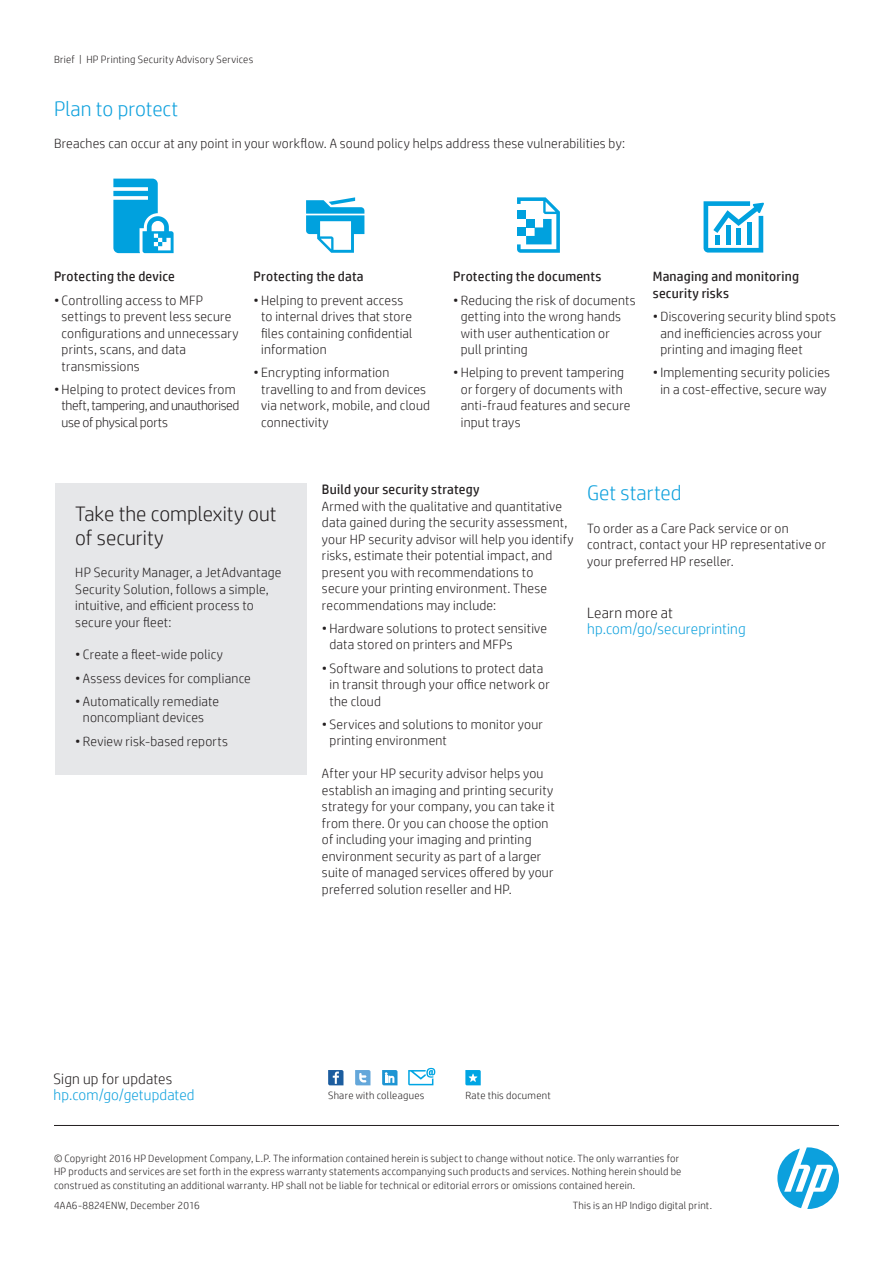
<style>
.page{position:relative;width:893px;height:1263px;background:#fff}
.page>*{position:absolute;margin:0;border:0;box-sizing:border-box;transform-origin:0 0}
.t1{font:300 21px/24px "HP Simplified";color:#231f20}
.t2{font:300 21px "HP Simplified";color:#0ca0dd}
.t3{font:300 15px "HP Simplified";letter-spacing:.01em;color:#0ca0dd}
.t4{font:300 15px "HP Simplified";letter-spacing:.01em;color:#231f20}
.t5{font:300 13.5px/16.5px "HP Simplified";letter-spacing:.015em;color:#231f20}
.t6{font:13.5px/16.5px "HP Simplified";letter-spacing:.015em;color:#231f20}
.t7{font:300 13.5px/16.5px "HP Simplified";letter-spacing:-.015em;color:#231f20}
.t8{font:300 10.5px/13.5px "HP Simplified";letter-spacing:.025em;color:#231f20}
</style>
<div class="page">
<svg style="left:465px;top:1070px;width:16px;height:15px"></svg>
<svg style="left:328px;top:1070px;width:15px;height:15px"></svg>
<svg style="left:355px;top:1070px;width:15px;height:15px"></svg>
<svg style="left:382px;top:1070px;width:15px;height:15px"></svg>
<svg style="left:408px;top:1068px;width:27px;height:17px"></svg>
<hr style="left:54px;top:1125px;width:785px;height:1px;background:#231f20">
<svg style="left:777px;top:1147px;width:62px;height:62px"></svg>
<div style="left:55px;top:483px;width:252px;height:292px;background:#e6e7e9"></div>
<svg style="left:113px;top:179px;width:61px;height:74px"></svg>
<svg style="left:306px;top:197px;width:58px;height:56px"></svg>
<svg style="left:517px;top:197px;width:43px;height:56px"></svg>
<svg style="left:703px;top:201px;width:61px;height:52px"></svg>
<p class="t8" style="left:54px;top:52px;width:201px">Brief | HP Printing Security Advisory Services</p>
<h1 class="t2" style="left:54px;top:97px;width:126px">Plan to protect</h1>
<p class="t5" style="left:54px;top:135px;width:573px">Breaches can occur at any point in your workflow. A sound policy helps address these vulnerabilities by:</p>
<p class="t6" style="left:54px;top:268px;width:122px">Protecting the device</p>
<p class="t5" style="left:62px;top:291px;width:179px;text-indent:-8px">• Controlling access to MFP settings to prevent less secure configurations and unnecessary prints, scans, and data transmissions</p>
<p class="t7" style="left:62px;top:381px;width:179px;text-indent:-8px">• Helping to protect devices from theft, tampering, and unauthorised use of physical ports</p>
<p class="t6" style="left:254px;top:268px;width:112px">Protecting the data</p>
<p class="t5" style="left:261px;top:291px;width:153px;text-indent:-8px">• Helping to prevent access to internal drives that store files containing confidential information</p>
<p class="t5" style="left:261px;top:364px;width:170px;text-indent:-8px">• Encrypting information travelling to and from devices via network, mobile, and cloud connectivity</p>
<p class="t6" style="left:453px;top:268px;width:150px">Protecting the documents</p>
<p class="t5" style="left:461px;top:291px;width:176px;text-indent:-8px">• Reducing the risk of documents getting into the wrong hands with user authentication or<br>pull printing</p>
<p class="t5" style="left:461px;top:364px;width:171px;text-indent:-8px">• Helping to prevent tampering or forgery of documents with anti-fraud features and secure input trays</p>
<p class="t6" style="left:653px;top:268px;width:148px">Managing and monitoring security risks</p>
<p class="t5" style="left:660px;top:308px;width:177px;text-indent:-8px">• Discovering security blind spots and inefficiencies across your printing and imaging fleet</p>
<p class="t5" style="left:653px;top:364px;width:179px;text-align:center">•Implementing security policies in a cost-effective, secure way</p>
<h1 class="t1" style="left:75px;top:501px;width:203px">Take the complexity out of security</h1>
<p class="t5" style="left:75px;top:564px;width:208px">HP Security Manager, a JetAdvantage<br>Security Solution, follows a simple, intuitive, and efficient process to secure your fleet:</p>
<p class="t5" style="left:75px;top:646px;width:149px">• Create a fleet-wide policy</p>
<p class="t5" style="left:75px;top:669px;width:177px">• Assess devices for compliance</p>
<p class="t5" style="left:75px;top:693px;width:145px;text-align:center">• Automatically remediate noncompliant devices</p>
<p class="t5" style="left:75px;top:732px;width:154px">• Review risk-based reports</p>
<p class="t6" style="left:322px;top:481px;width:159px">Build your security strategy</p>
<p class="t5" style="left:322px;top:497px;width:253px">Armed with the qualitative and quantitative data gained during the security assessment, your HP security advisor will help you identify risks, estimate their potential impact, and present you with recommendations to secure your printing environment. These recommendations may include:</p>
<p class="t5" style="left:330px;top:620px;width:219px;text-indent:-8px">• Hardware solutions to protect sensitive data stored on printers and MFPs</p>
<p class="t5" style="left:330px;top:659px;width:222px;text-indent:-8px">• Software and solutions to protect data in transit through your office network or the cloud</p>
<p class="t5" style="left:330px;top:716px;width:215px;text-indent:-8px">• Services and solutions to monitor your printing environment</p>
<p class="t5" style="left:322px;top:765px;width:234px">After your HP security advisor helps you establish an imaging and printing security strategy for your company, you can take it from there. Or you can choose the option of including your imaging and printing environment security as part of a larger suite of managed services offered by your preferred solution reseller and HP.</p>
<h1 class="t2" style="left:587px;top:481px;width:96px">Get started</h1>
<p class="t5" style="left:587px;top:520px;width:240px">To order as a Care Pack service or on contract, contact your HP representative or your preferred HP reseller.</p>
<p class="t4" style="left:587px;top:604px;width:87px">Learn more at</p>
<p class="t3" style="left:587px;top:621px;width:160px">hp.com/go/secureprinting</p>
<p class="t4" style="left:54px;top:1070px;width:120px">Sign up for updates</p>
<p class="t3" style="left:54px;top:1086px;width:142px">hp.com/go/getupdated</p>
<p class="t8" style="left:328px;top:1088px;width:98px">Share with colleagues</p>
<p class="t8" style="left:465px;top:1088px;width:87px">Rate this document</p>
<p class="t8" style="left:54px;top:1151px;width:629px">© Copyright 2016 HP Development Company, L.P. The information contained herein is subject to change without notice. The only warranties for<br>HP products and services are set forth in the express warranty statements accompanying such products and services. Nothing herein should be construed as constituting an additional warranty. HP shall not be liable for technical or editorial errors or omissions contained herein.</p>
<p class="t8" style="left:54px;top:1198px;width:147px">4AA6-8824ENW, December 2016</p>
<p class="t8" style="left:573px;top:1198px;width:141px">This is an HP Indigo digital print.</p>
</div>
